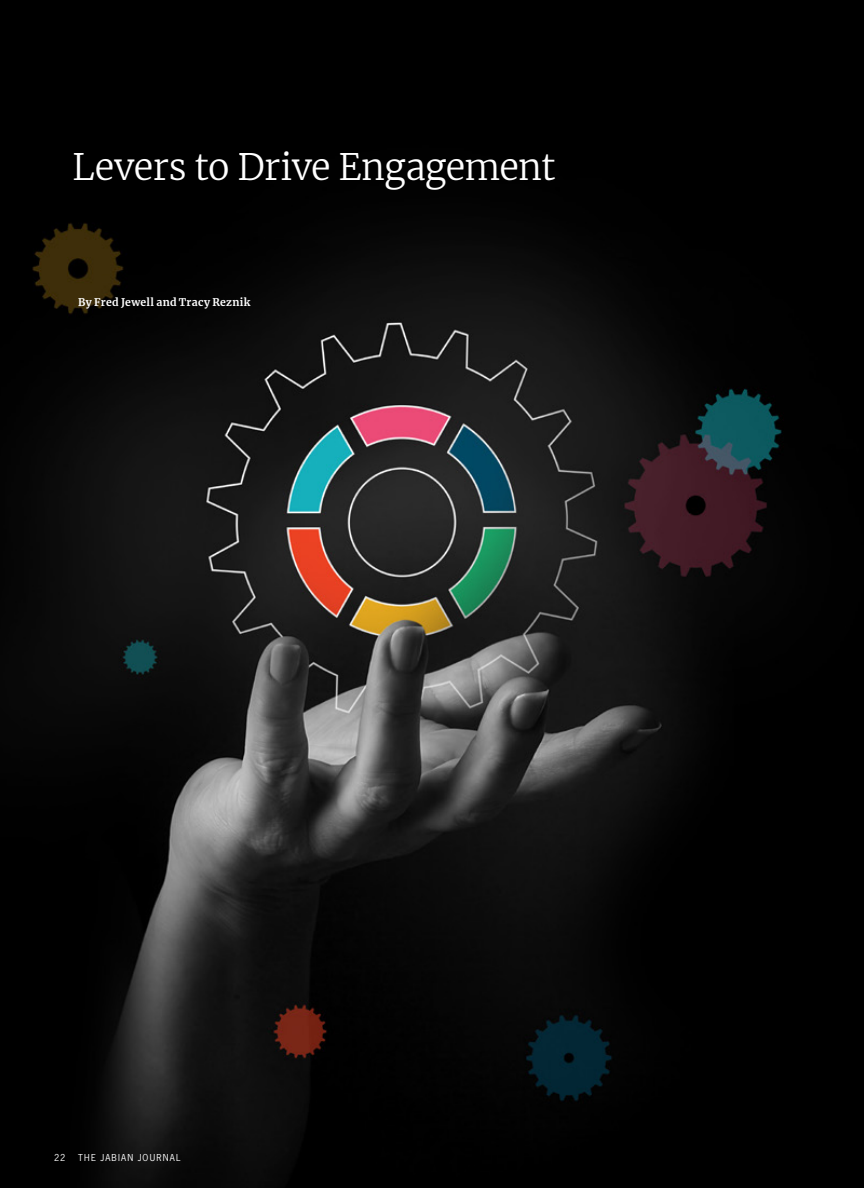
<style>
.page{position:relative;width:864px;height:1188px;background:#fff}
.page>*{position:absolute;margin:0;border:0;box-sizing:border-box;transform-origin:0 0}
.Title_24_30{font:300 36px "Merriweather";letter-spacing:-.01em;color:#fff}
.Author_Under_Title_7{font:700 10.5px "Merriweather";letter-spacing:.03em;color:#fff}
.t1{font:9px "News Gothic Std";letter-spacing:.135em;color:#fff}
</style>
<div class="page">
<img style="left:0;top:0;width:864px;height:1188px">
<p class="Title_24_30" style="left:72px;top:142px;width:485px">Levers to Drive Engagement</p>
<p class="Author_Under_Title_7" style="left:78px;top:295px;width:174px">By Fred Jewell and Tracy Reznik</p>
<p class="t1" style="left:54px;top:1152px;width:13px">22</p>
<p class="t1" style="left:78px;top:1152px;width:104px">THE JABIAN JOURNAL</p>
</div>
